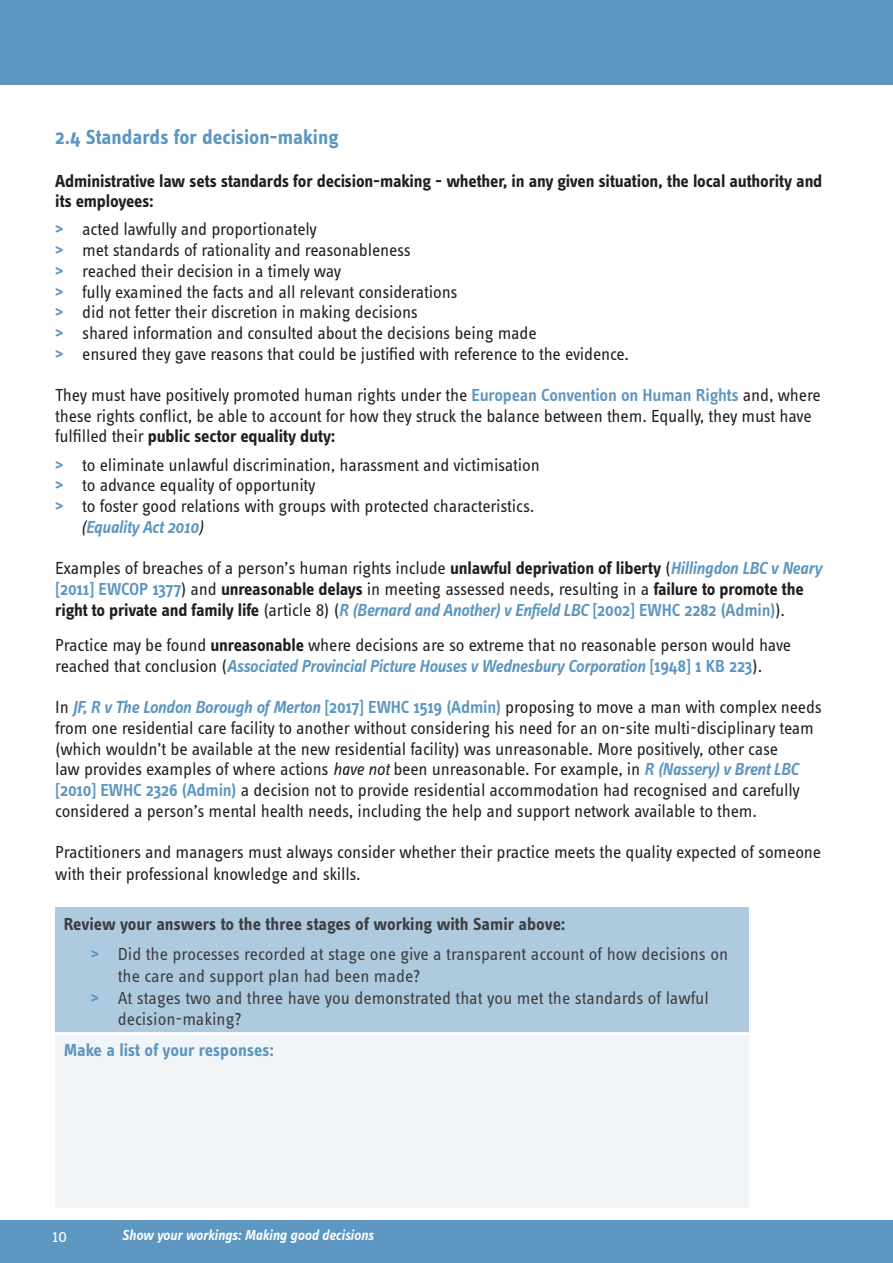
<style>
.page{position:relative;width:893px;height:1263px;background:#fff}
.page>*{position:absolute;margin:0;border:0;box-sizing:border-box;transform-origin:0 0}
.t1{font:700 21px "Info Text Pro";letter-spacing:-.005em;color:#5d96c0}
.Annotation_text{font:18px/20.7px "Info Text Pro";letter-spacing:-.01em;color:#231f20}
.List_Paragraph{font:18px "Info Text Pro";letter-spacing:-.01em;color:#231f20}
.List_Paragraph-2{font:18px/21.6px "Info Text Pro";color:#3e3e3f}
.t2{font:700 18px/20.7px "Info Text Pro";letter-spacing:-.01em;color:#231f20}
.t3{font:700 18px "Info Text Pro";letter-spacing:-.005em;color:#3e3e3f}
.t4{font:700 18px "Info Text Pro";letter-spacing:-.01em;color:#5d96c0}
.t5{font:italic 600 18px "Info Text Pro";letter-spacing:-.01em;color:#5d96c0}
.t6{font:18px "Info Text Pro";color:#fff}
.t7{font:italic 600 15px "Info Text Pro";color:#fff}
.s1{font-weight:700;color:#5d96c0}
.s2{font-weight:600;color:#5d96c0}
.s3{font-weight:700}
.s4{font-weight:400;color:#231f20}
.s5{font-weight:600;font-style:italic;color:#5d96c0}
.s6{font-style:italic}
</style>
<div class="page">
<div style="left:0;top:1220px;width:893px;height:43px;background:#5d96c0"></div>
<div style="left:0;top:0;width:893px;height:85px;background:#5d96c0"></div>
<div style="left:55px;top:907px;width:693px;height:127px;background:#aecadf"></div>
<div style="left:55px;top:1034px;width:693px;height:174px;background:#f2f5f7"></div>
<hr style="left:55px;top:1032px;width:693px;height:3px;background:#fff">
<p class="t1" style="left:55px;top:124px;width:285px">2.4 Standards for decision-making</p>
<p class="t2" style="left:55px;top:170px;width:769px">Administrative law sets standards for decision-making - whether, in any given situation, the local authority and its employees:</p>
<p class="List_Paragraph" style="left:55px;top:219px;width:263px"><span class="s1">&gt;</span> acted lawfully and proportionately</p>
<p class="List_Paragraph" style="left:55px;top:239px;width:357px"><span class="s1">&gt;</span> met standards of rationality and reasonableness</p>
<p class="List_Paragraph" style="left:55px;top:260px;width:288px"><span class="s1">&gt;</span> reached their decision in a timely way</p>
<p class="List_Paragraph" style="left:55px;top:281px;width:404px"><span class="s1">&gt;</span> fully examined the facts and all relevant considerations</p>
<p class="List_Paragraph" style="left:55px;top:302px;width:364px"><span class="s1">&gt;</span> did not fetter their discretion in making decisions</p>
<p class="List_Paragraph" style="left:55px;top:322px;width:483px"><span class="s1">&gt;</span> shared information and consulted about the decisions being made</p>
<p class="List_Paragraph" style="left:55px;top:343px;width:575px"><span class="s1">&gt;</span> ensured they gave reasons that could be justified with reference to the evidence.</p>
<p class="Annotation_text" style="left:55px;top:384px;width:767px">They must have positively promoted human rights under the <span class="s2">European Convention on Human Rights</span> and, where these rights conflict, be able to account for how they struck the balance between them. Equally, they must have fulfilled their <span class="s3">public sector equality duty:</span></p>
<p class="List_Paragraph" style="left:55px;top:454px;width:486px"><span class="s1">&gt;</span> to eliminate unlawful discrimination, harassment and victimisation</p>
<p class="List_Paragraph" style="left:55px;top:475px;width:262px"><span class="s1">&gt;</span> to advance equality of opportunity</p>
<p class="List_Paragraph" style="left:55px;top:495px;width:481px"><span class="s1">&gt;</span> to foster good relations with groups with protected characteristics.</p>
<p class="t5" style="left:81px;top:516px;width:124px"><span class="s4">(</span>Equality Act 2010<span class="s4">)</span></p>
<p class="Annotation_text" style="left:55px;top:557px;width:768px">Examples of breaches of a person’s human rights include <span class="s3">unlawful deprivation of liberty</span> (<span class="s5">Hillingdon LBC v Neary </span><span class="s2">[2011] EWCOP 1377</span>) and <span class="s3">unreasonable delays</span> in meeting assessed needs, resulting in a <span class="s3">failure to promote the right to private and family life</span> (article 8) (<span class="s5">R (Bernard and Another) v Enfield LBC</span> <span class="s2">[2002] EWHC 2282 (Admin)</span>).</p>
<p class="Annotation_text" style="left:55px;top:634px;width:737px">Practice may be found <span class="s3">unreasonable</span> where decisions are so extreme that no reasonable person would have reached that conclusion (<span class="s5">Associated Provincial Picture Houses v Wednesbury Corporation</span> <span class="s2">[1948] 1 KB 223</span>).</p>
<p class="Annotation_text" style="left:55px;top:696px;width:768px">In <span class="s5">JF, R v The London Borough of Merton</span> <span class="s2">[2017] EWHC 1519 (Admin)</span> proposing to move a man with complex needs from one residential care facility to another without considering his need for an on-site multi-disciplinary team (which wouldn’t be available at the new residential facility) was unreasonable. More positively, other case<br>law provides examples of where actions <span class="s6">have not</span> been unreasonable. For example, in <span class="s5">R (Nassery) v Brent LBC </span><span class="s2">[2010] EWHC 2326 (Admin)</span> a decision not to provide residential accommodation had recognised and carefully considered a person’s mental health needs, including the help and support network available to them.</p>
<p class="Annotation_text" style="left:55px;top:841px;width:767px;line-height:21.6px">Practitioners and managers must always consider whether their practice meets the quality expected of someone with their professional knowledge and skills.</p>
<p class="t3" style="left:64px;top:913px;width:503px">Review your answers to the three stages of working with Samir above:</p>
<p class="List_Paragraph-2" style="left:118px;top:943px;width:612px;text-indent:-27px"><span class="s1">&gt;</span> Did the processes recorded at stage one give a transparent account of how decisions on the care and support plan had been made?</p>
<p class="List_Paragraph-2" style="left:118px;top:986px;width:593px;text-indent:-27px"><span class="s1">&gt;</span> At stages two and three have you demonstrated that you met the standards of lawful decision-making?</p>
<p class="t4" style="left:64px;top:1039px;width:212px">Make a list of your responses:</p>
<p class="t6" style="left:53px;top:1226px;width:16px">10</p>
<p class="t7" style="left:122px;top:1226px;width:253px">Show your workings: Making good decisions</p>
</div>
